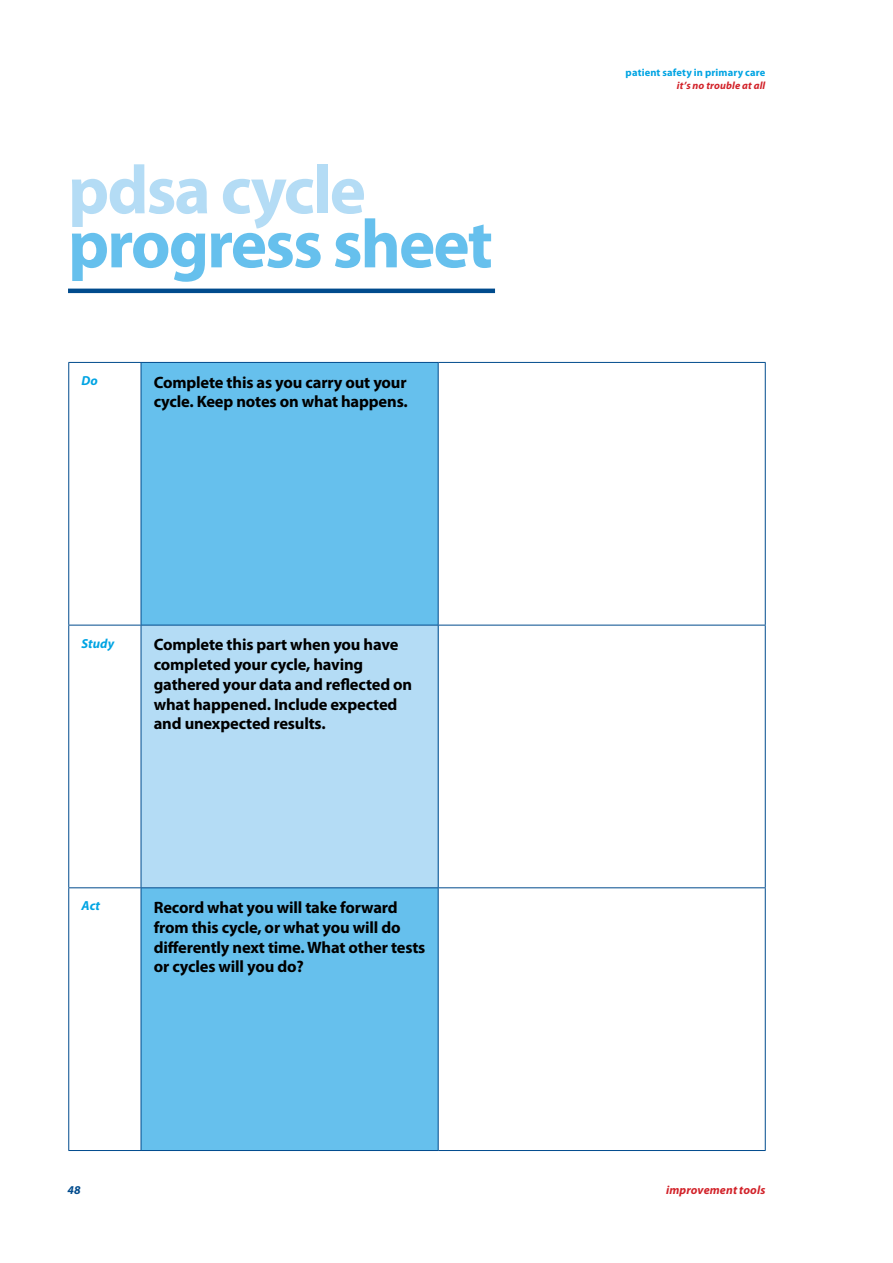
<style>
.page{position:relative;width:893px;height:1263px;background:#fff}
.page>*{position:absolute;margin:0;border:0;box-sizing:border-box;transform-origin:0 0}
.t1{font:700 69px "Myriad Pro";letter-spacing:-.03em;color:#66c0ed}
.t2{font:700 69px "Myriad Pro";letter-spacing:-.03em;color:#b4dcf5}
.t3{font:700 16.5px/19.8px "Myriad Pro";letter-spacing:-.01em;color:#000}
.t4{font:italic 700 13.2px "Myriad Pro";letter-spacing:.01em;color:#00a4e3}
.t5{font:italic 700 12px "Myriad Pro";letter-spacing:.01em;color:#d2232a}
.t6{font:italic 700 12px "Myriad Pro";color:#004b8d}
.t7{font:700 10.5px "Myriad Pro";letter-spacing:.01em;color:#00a4e3}
.t8{font:italic 700 10.5px "Myriad Pro";letter-spacing:.015em;color:#d2232a}
</style>
<div class="page">
<hr style="left:68px;top:289px;width:427px;height:4px;background:#004b8d">
<svg style="left:69px;top:363px;width:696px;height:787px"></svg>
<div style="left:142px;top:363px;width:296px;height:787px;background:#66c0ed"></div>
<div style="left:141px;top:625px;width:297px;height:263px;background:#b4dcf5"></div>
<hr style="left:68px;top:362px;width:73px;height:1px;background:#004b8d">
<hr style="left:68px;top:363px;width:1px;height:262px;background:#004b8d">
<hr style="left:141px;top:362px;width:297px;height:1px;background:#004b8d">
<hr style="left:141px;top:363px;width:1px;height:262px;background:#004b8d">
<hr style="left:438px;top:362px;width:328px;height:1px;background:#004b8d">
<hr style="left:438px;top:363px;width:1px;height:262px;background:#004b8d">
<hr style="left:765px;top:363px;width:1px;height:262px;background:#004b8d">
<hr style="left:68px;top:625px;width:73px;height:1px;background:#004b8d">
<hr style="left:68px;top:625px;width:1px;height:262px;background:#004b8d">
<hr style="left:141px;top:625px;width:297px;height:1px;background:#004b8d">
<hr style="left:141px;top:625px;width:1px;height:262px;background:#004b8d">
<hr style="left:438px;top:625px;width:328px;height:1px;background:#004b8d">
<hr style="left:438px;top:625px;width:1px;height:262px;background:#004b8d">
<hr style="left:765px;top:625px;width:1px;height:262px;background:#004b8d">
<hr style="left:68px;top:887px;width:73px;height:1px;background:#004b8d">
<hr style="left:68px;top:888px;width:1px;height:262px;background:#004b8d">
<hr style="left:141px;top:887px;width:297px;height:1px;background:#004b8d">
<hr style="left:141px;top:888px;width:1px;height:262px;background:#004b8d">
<hr style="left:438px;top:887px;width:328px;height:1px;background:#004b8d">
<hr style="left:438px;top:888px;width:1px;height:262px;background:#004b8d">
<hr style="left:765px;top:888px;width:1px;height:262px;background:#004b8d">
<hr style="left:68px;top:1150px;width:73px;height:1px;background:#004b8d">
<hr style="left:141px;top:1150px;width:297px;height:1px;background:#004b8d">
<hr style="left:438px;top:1150px;width:328px;height:1px;background:#004b8d">
<h1 class="t2" style="left:68px;top:145px;width:300px">pdsa cycle</h1>
<h1 class="t1" style="left:68px;top:199px;width:426px">progress sheet</h1>
<p class="t4" style="left:82px;top:372px;width:18px">Do</p>
<p class="t3" style="left:154px;top:372px;width:256px">Complete this as you carry out your cycle. Keep notes on what happens.</p>
<p class="t4" style="left:82px;top:635px;width:34px">Study</p>
<p class="t3" style="left:154px;top:634px;width:260px">Complete this part when you have completed your cycle, having gathered your data and reflected on what happened. Include expected and unexpected results.</p>
<p class="t4" style="left:82px;top:897px;width:20px">Act</p>
<p class="t3" style="left:154px;top:897px;width:273px">Record what you will take forward from this cycle, or what you will do differently next time. What other tests or cycles will you do?</p>
<p class="t7" style="left:626px;top:66px;width:141px">patient safety in primary care</p>
<p class="t8" style="left:677px;top:78px;width:90px">it’s no trouble at all</p>
<p class="t6" style="left:68px;top:1182px;width:15px">48</p>
<p class="t5" style="left:666px;top:1182px;width:101px">improvement tools</p>
</div>
